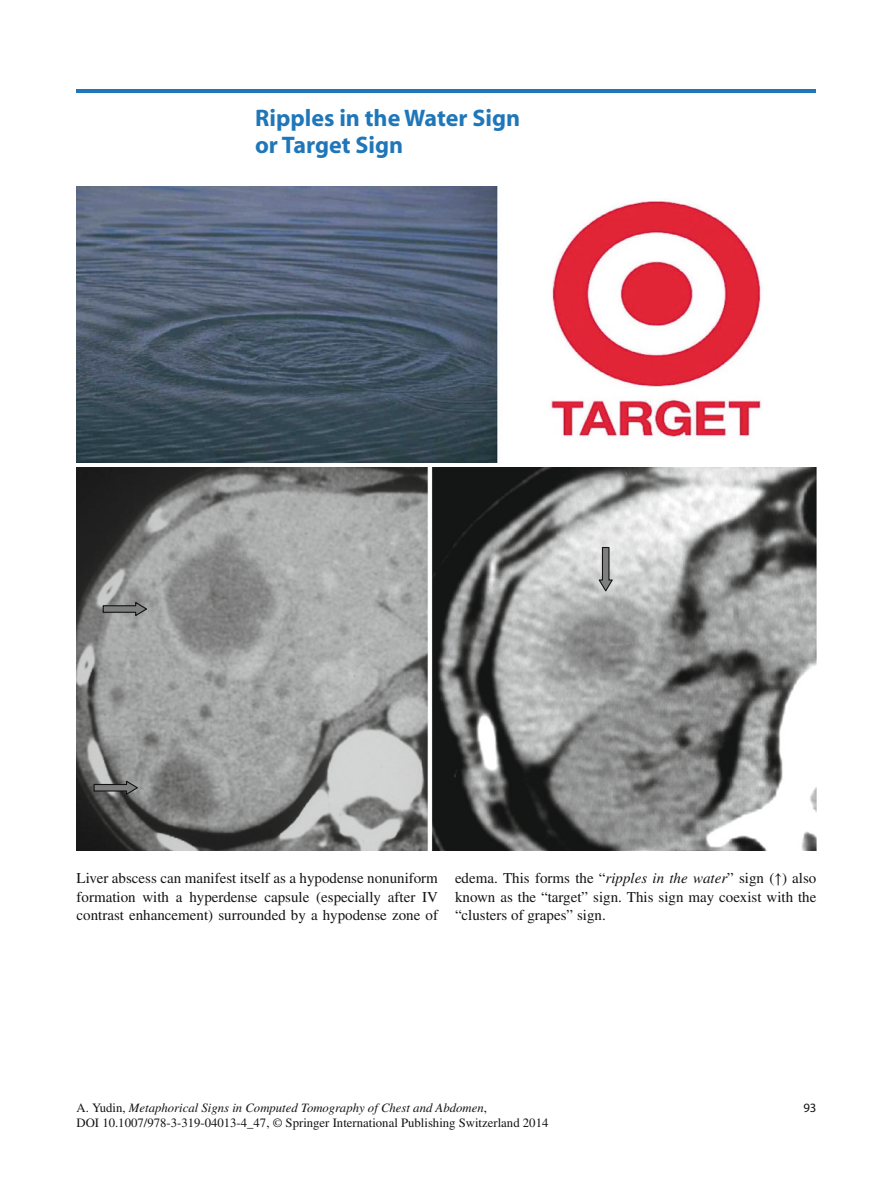
<style>
.page{position:relative;width:893px;height:1187px;background:#fff}
.page>*{position:absolute;margin:0;border:0;box-sizing:border-box;transform-origin:0 0}
.t1{font:700 24px/27px "Myriad";color:#1f77b9}
.t2{font:15px/18.8px "Times";color:#131413;text-align:justify}
.t3{font:12.75px "Times";color:#131413}
.t4{font:italic 12.75px "Times";color:#131413}
.t5{font:12.75px "Myriad";color:#131413}
.s1{font-style:italic}
.s2{font-family:"STIX General"}
.s3{font-style:normal}
</style>
<div class="page">
<hr style="left:77px;top:89px;width:739px;height:3px;background:#1f77b9">
<img style="left:77px;top:186px;width:685px;height:277px">
<img style="left:77px;top:467px;width:740px;height:383px">
<svg style="left:102px;top:601px;width:47px;height:16px"></svg>
<svg style="left:93px;top:779px;width:47px;height:17px"></svg>
<svg style="left:598px;top:546px;width:16px;height:47px"></svg>
<h1 class="t1" style="left:255px;top:106px;width:266px">Ripples in the Water Sign or Target Sign</h1>
<p class="t2" style="left:77px;top:869px;width:363px">Liver abscess can manifest itself as a hypodense nonuniform formation with a hyperdense capsule (especially after IV contrast enhancement) surrounded by a hypodense zone of</p>
<p class="t2" style="left:455px;top:869px;width:363px">edema. This forms the “ <span class="s1">ripples in the water</span> ” sign (<span class="s2">↑</span>) also known as the “target” sign. This sign may coexist with the “clusters of grapes” sign.</p>
<p class="t4" style="left:77px;top:1103px;width:412px"><span class="s3">A. Yudin,</span> Metaphorical Signs in Computed Tomography of Chest and Abdomen<span class="s3">,</span></p>
<p class="t5" style="left:803px;top:1102px;width:15px">93</p>
<p class="t3" style="left:77px;top:1118px;width:473px">DOI 10.1007/978-3-319-04013-4_47, © Springer International Publishing Switzerland 2014</p>
</div>
